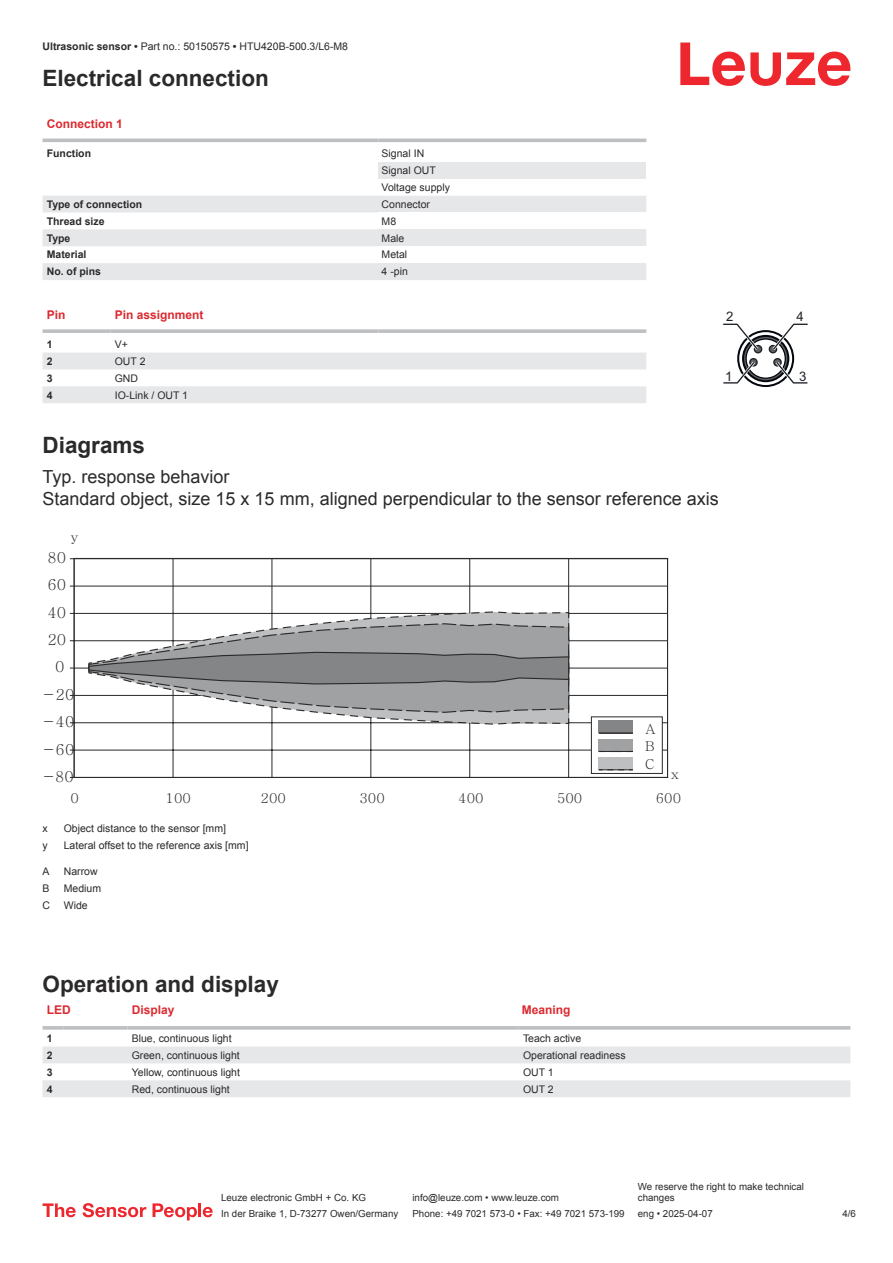
<style>
.page{position:relative;width:893px;height:1263px;background:#fff}
.page>*{position:absolute;margin:0;border:0;box-sizing:border-box;transform-origin:0 0}
.t1{font:700 22.5px "Arial";color:#2b292a}
.t2{font:18px/21.6px "Arial";color:#2b292a}
.t3{font:15px "Arial Unicode MS KS Cms UHC H";color:#2b292a}
.t4{font:13.5px/17.5px "Arial Unicode MS KS Cms UHC H";color:#2b292a;text-align:justify}
.t5{font:13.2px "Arial";color:#1e2328}
.t6{font:700 12px "Arial";color:#db2a30}
.t7{font:10.5px/17px "Arial";color:#2b292a}
.t8{font:700 10.5px "Arial";color:#2b292a}
.t9{font:9.75px/11.7px "Arial";color:#2b292a}
.s1{font-weight:700}
</style>
<div class="page">
<svg style="left:680px;top:43px;width:170px;height:43px"></svg>
<svg style="left:43px;top:138px;width:603px;height:58px"></svg>
<svg style="left:43px;top:196px;width:335px;height:84px;fill:#e6e7e9"></svg>
<hr style="left:43px;top:139px;width:335px;height:3px;background:#bdbfc1">
<hr style="left:378px;top:139px;width:268px;height:3px;background:#bdbfc1">
<svg style="left:378px;top:145px;width:268px;height:51px"></svg>
<div style="left:378px;top:162px;width:268px;height:17px;background:#e6e7e9"></div>
<div style="left:378px;top:196px;width:268px;height:16px;background:#e6e7e9"></div>
<div style="left:378px;top:229px;width:268px;height:17px;background:#e6e7e9"></div>
<div style="left:378px;top:263px;width:268px;height:17px;background:#e6e7e9"></div>
<svg style="left:43px;top:352px;width:603px;height:1px"></svg>
<svg style="left:43px;top:353px;width:603px;height:50px"></svg>
<svg style="left:43px;top:329px;width:68px;height:4px"></svg>
<svg style="left:111px;top:329px;width:267px;height:4px"></svg>
<svg style="left:378px;top:329px;width:268px;height:4px"></svg>
<svg style="left:43px;top:1046px;width:807px;height:51px"></svg>
<svg style="left:43px;top:1026px;width:21px;height:4px"></svg>
<svg style="left:64px;top:1026px;width:64px;height:4px"></svg>
<svg style="left:128px;top:1026px;width:391px;height:4px;background:#c3c5c7"></svg>
<svg style="left:519px;top:1026px;width:331px;height:4px"></svg>
<svg style="left:723px;top:323px;width:85px;height:64px"></svg>
<svg style="left:43px;top:1203px;width:33px;height:14px"></svg>
<svg style="left:83px;top:1203px;width:63px;height:14px"></svg>
<svg style="left:153px;top:1203px;width:44px;height:17px"></svg>
<hr style="left:198px;top:1203px;width:3px;height:14px;background:#ed272d">
<svg style="left:203px;top:1207px;width:10px;height:10px"></svg>
<hr style="left:70px;top:695px;width:597px;height:1px;background:#2b292a">
<hr style="left:70px;top:668px;width:597px;height:1px;background:#2b292a">
<hr style="left:70px;top:586px;width:597px;height:1px;background:#2b292a">
<hr style="left:70px;top:558px;width:598px;height:1px;background:#2b292a">
<hr style="left:74px;top:559px;width:1px;height:218px;background:#2b292a">
<hr style="left:173px;top:559px;width:1px;height:218px;background:#2b292a">
<hr style="left:272px;top:559px;width:1px;height:218px;background:#2b292a">
<hr style="left:370px;top:559px;width:1px;height:218px;background:#2b292a">
<hr style="left:469px;top:559px;width:1px;height:218px;background:#2b292a">
<hr style="left:667px;top:559px;width:1px;height:218px;background:#2b292a">
<hr style="left:70px;top:750px;width:597px;height:1px;background:#2b292a">
<hr style="left:70px;top:640px;width:597px;height:1px;background:#2b292a">
<hr style="left:70px;top:722px;width:597px;height:1px;background:#2b292a">
<hr style="left:70px;top:777px;width:598px;height:1px;background:#2b292a">
<hr style="left:568px;top:559px;width:1px;height:218px;background:#2b292a">
<hr style="left:70px;top:613px;width:597px;height:1px;background:#2b292a">
<svg style="left:88px;top:611px;width:482px;height:114px"></svg>
<div style="left:591px;top:717px;width:71px;height:56px;background:#fff"></div>
<div style="left:591px;top:716px;width:72px;height:58px;border:1px solid #2b292a"></div>
<div style="left:599px;top:720px;width:34px;height:13px;background:#838587"></div>
<hr style="left:599px;top:733px;width:34px;height:1px;background:#2b292a">
<div style="left:599px;top:739px;width:34px;height:12px;background:#9fa1a3"></div>
<svg style="left:599px;top:751px;width:34px;height:1px"></svg>
<div style="left:599px;top:757px;width:34px;height:13px;background:#bdbfc1"></div>
<svg style="left:599px;top:769px;width:34px;height:1px"></svg>
<p class="t7" style="left:43px;top:39px;width:307px"><span class="s1">Ultrasonic sensor •</span> Part no.: 50150575 <span class="s1">•</span> HTU420B-500.3/L6-M8</p>
<h1 class="t1" style="left:43px;top:70px;width:228px">Electrical connection</h1>
<p class="t6" style="left:47px;top:119px;width:78px">Connection 1</p>
<p class="t8" style="left:47px;top:149px;width:46px">Function</p>
<p class="t7" style="left:382px;top:146px;width:70px">Signal IN<br>Signal OUT<br>Voltage supply</p>
<p class="t8" style="left:47px;top:200px;width:97px">Type of connection</p>
<p class="t7" style="left:382px;top:197px;width:50px">Connector</p>
<p class="t8" style="left:47px;top:217px;width:59px">Thread size</p>
<p class="t7" style="left:382px;top:213px;width:16px">M8</p>
<p class="t8" style="left:47px;top:234px;width:25px">Type</p>
<p class="t7" style="left:382px;top:230px;width:24px">Male</p>
<p class="t8" style="left:47px;top:251px;width:41px">Material</p>
<p class="t7" style="left:382px;top:247px;width:27px">Metal</p>
<p class="t8" style="left:47px;top:268px;width:56px">No. of pins</p>
<p class="t7" style="left:382px;top:264px;width:28px">4 -pin</p>
<p class="t6" style="left:47px;top:310px;width:20px">Pin</p>
<p class="t6" style="left:115px;top:310px;width:90px">Pin assignment</p>
<p class="t8" style="left:47px;top:340px;width:7px">1</p>
<p class="t7" style="left:115px;top:337px;width:15px">V+</p>
<p class="t8" style="left:47px;top:357px;width:7px">2</p>
<p class="t7" style="left:115px;top:354px;width:32px">OUT 2</p>
<p class="t8" style="left:47px;top:374px;width:7px">3</p>
<p class="t7" style="left:115px;top:370px;width:25px">GND</p>
<p class="t8" style="left:47px;top:391px;width:7px">4</p>
<p class="t7" style="left:115px;top:387px;width:75px">IO-Link / OUT 1</p>
<h1 class="t1" style="left:43px;top:437px;width:104px">Diagrams</h1>
<h2 class="t2" style="left:43px;top:467px;width:678px">Typ. response behavior<br>Standard object, size 15 x 15 mm, aligned perpendicular to the sensor reference axis</h2>
<p class="t5" style="left:726px;top:309px;width:9px">2</p>
<p class="t5" style="left:796px;top:309px;width:9px">4</p>
<p class="t5" style="left:725px;top:368px;width:9px">1</p>
<p class="t5" style="left:799px;top:368px;width:9px">3</p>
<p class="t4" style="left:70px;top:528px;width:10px">y</p>
<h3 class="t3" style="left:47px;top:550px;width:20px">80</h3>
<h3 class="t3" style="left:47px;top:577px;width:20px">60</h3>
<h3 class="t3" style="left:47px;top:604px;width:20px">40</h3>
<h3 class="t3" style="left:47px;top:632px;width:20px">20</h3>
<h3 class="t3" style="left:55px;top:659px;width:11px">0</h3>
<h3 class="t3" style="left:43px;top:686px;width:33px">-20</h3>
<h3 class="t3" style="left:43px;top:714px;width:33px">-40</h3>
<h3 class="t3" style="left:43px;top:741px;width:33px">-60</h3>
<h3 class="t3" style="left:43px;top:769px;width:33px">-80</h3>
<p class="t4" style="left:645px;top:720px;width:12px">A B C</p>
<p class="t4" style="left:671px;top:765px;width:10px">x</p>
<p class="t4" style="left:71px;top:789px;width:10px">0</p>
<p class="t4" style="left:261px;top:789px;width:27px">200</p>
<p class="t4" style="left:656px;top:789px;width:27px">600</p>
<p class="t4" style="left:166px;top:789px;width:27px">100</p>
<p class="t4" style="left:557px;top:789px;width:27px">500</p>
<p class="t4" style="left:359px;top:789px;width:27px">300</p>
<p class="t4" style="left:458px;top:789px;width:27px">400</p>
<p class="t7" style="left:43px;top:821px;width:7px">x</p>
<p class="t7" style="left:64px;top:821px;width:164px">Object distance to the sensor [mm]</p>
<p class="t7" style="left:43px;top:838px;width:7px">y</p>
<p class="t7" style="left:64px;top:838px;width:186px">Lateral offset to the reference axis [mm]</p>
<p class="t7" style="left:43px;top:864px;width:9px">A</p>
<p class="t7" style="left:64px;top:864px;width:35px">Narrow</p>
<p class="t7" style="left:43px;top:881px;width:9px">B</p>
<p class="t7" style="left:64px;top:881px;width:39px">Medium</p>
<p class="t7" style="left:43px;top:898px;width:9px">C</p>
<p class="t7" style="left:64px;top:898px;width:25px">Wide</p>
<h1 class="t1" style="left:43px;top:975px;width:238px">Operation and display</h1>
<p class="t6" style="left:47px;top:1005px;width:25px">LED</p>
<p class="t6" style="left:132px;top:1005px;width:44px">Display</p>
<p class="t6" style="left:522px;top:1005px;width:50px">Meaning</p>
<p class="t8" style="left:47px;top:1034px;width:7px">1</p>
<p class="t7" style="left:132px;top:1030px;width:101px">Blue, continuous light</p>
<p class="t7" style="left:523px;top:1030px;width:60px">Teach active</p>
<p class="t8" style="left:47px;top:1051px;width:7px">2</p>
<p class="t7" style="left:132px;top:1047px;width:109px">Green, continuous light</p>
<p class="t7" style="left:523px;top:1047px;width:104px">Operational readiness</p>
<p class="t8" style="left:47px;top:1068px;width:7px">3</p>
<p class="t7" style="left:132px;top:1064px;width:110px">Yellow, continuous light</p>
<p class="t7" style="left:523px;top:1064px;width:32px">OUT 1</p>
<p class="t8" style="left:47px;top:1085px;width:7px">4</p>
<p class="t7" style="left:132px;top:1081px;width:100px">Red, continuous light</p>
<p class="t7" style="left:523px;top:1081px;width:32px">OUT 2</p>
<p class="t9" style="left:221px;top:1193px;width:146px">Leuze electronic GmbH + Co. KG</p>
<p class="t9" style="left:412px;top:1193px;width:148px">info@leuze.com • www.leuze.com</p>
<p class="t9" style="left:638px;top:1181px;width:168px">We reserve the right to make technical changes</p>
<p class="t9" style="left:221px;top:1209px;width:179px">In der Braike 1, D-73277 Owen/Germany</p>
<p class="t9" style="left:412px;top:1209px;width:214px">Phone: +49 7021 573-0 • Fax: +49 7021 573-199</p>
<p class="t9" style="left:638px;top:1209px;width:76px">eng • 2025-04-07</p>
<p class="t9" style="left:842px;top:1209px;width:15px">4 /6</p>
</div>
